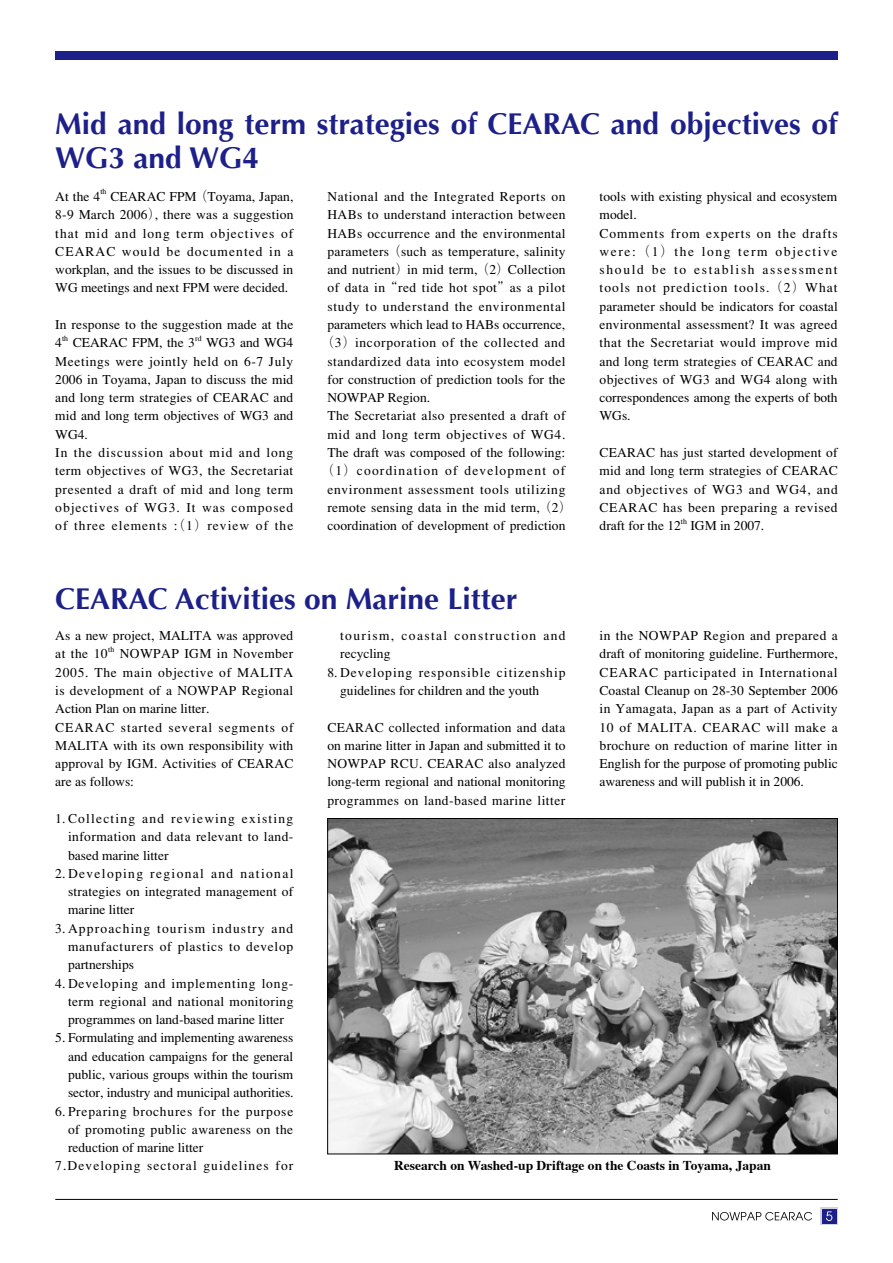
<style>
.page{position:relative;width:893px;height:1263px;background:#fff}
.page>*{position:absolute;margin:0;border:0;box-sizing:border-box;transform-origin:0 0}
.t1{font:700 30px/34px "Optima";color:#1d2088}
.t2{font:300 13.5px/18.3px "Ryumin";letter-spacing:.03em;color:#000;text-align:justify}
.t3{font:300 13.5px "Ryumin";color:#000}
.t4{font:300 13.5px "Ryumin";letter-spacing:.055em;color:#000}
.t5{font:300 13.5px/18.3px "Ryumin";letter-spacing:.005em;color:#000}
.t6{font:300 13.5px "Ryumin";letter-spacing:.01em;color:#000}
.t7{font:300 13.5px/18.3px "Ryumin";letter-spacing:.1em;color:#000}
.t8{font:300 13.5px/18.3px "Ryumin";letter-spacing:.075em;color:#000}
.t9{font:300 13.5px "Ryumin";letter-spacing:.05em;color:#000}
.t10{font:300 13.5px "Ryumin";letter-spacing:.09em;color:#000}
.t11{font:700 13.5px "Times";color:#000}
.t12{font:300 13.5px "Ryumin";letter-spacing:.06em;color:#000}
.t13{font:300 13.5px "Ryumin";letter-spacing:.08em;color:#000}
.t14{font:300 13.5px "Ryumin";letter-spacing:.085em;color:#000}
.t15{font:300 7.8px "Ryumin";color:#000}
</style>
<div class="page">
<img style="left:329px;top:820px;width:507px;height:332px">
<div style="left:821px;top:1208px;width:17px;height:17px;background:#d2d2e7"></div>
<div style="left:822px;top:1209px;width:15px;height:15px;background:#1d2088"></div>
<div style="left:55px;top:51px;width:783px;height:9px;background:#1d2088"></div>
<hr style="left:55px;top:1199px;width:783px;height:1px;background:#000">
<svg style="left:712px;top:1212px;width:100px;height:8px"></svg>
<svg style="left:826px;top:1211px;width:6px;height:10px"></svg>
<h1 class="t1" style="left:55px;top:108px;width:784px">Mid and long term strategies of CEARAC and objectives of<br>WG3 and WG4</h1>
<p class="t2" style="left:55px;top:188px;width:47px">At the 4</p>
<p class="t15" style="left:100px;top:187px;width:8px">th</p>
<p class="t2" style="left:55px;top:188px;width:240px;text-indent:55px">CEARAC FPM （Toyama, Japan, 8-9 March 2006）, there was a suggestion that mid and long term objectives of CEARAC would be documented in a workplan, and the issues to be discussed in WG meetings and next FPM were decided.</p>
<p class="t2" style="left:55px;top:316px;width:240px">In response to the suggestion made at the<br>4</p>
<p class="t2" style="left:327px;top:188px;width:240px">National and the Integrated Reports on</p>
<p class="t2" style="left:327px;top:206px;width:240px">HABs to understand interaction between</p>
<p class="t2" style="left:327px;top:225px;width:240px">HABs occurrence and the environmental</p>
<p class="t2" style="left:327px;top:243px;width:240px">parameters （such as temperature, salinity</p>
<p class="t2" style="left:327px;top:261px;width:240px">and nutrient）in mid term, （2）Collection</p>
<p class="t2" style="left:327px;top:279px;width:239px">of data in “red tide hot spot”as a pilot</p>
<p class="t4" style="left:327px;top:298px;width:240px">study to understand the environmental</p>
<p class="t3" style="left:327px;top:317px;width:239px">parameters which lead to HABs occurrence,</p>
<p class="t4" style="left:321px;top:335px;width:246px">（3）incorporation of the collected and</p>
<p class="t2" style="left:327px;top:353px;width:240px">standardized data into ecosystem model</p>
<p class="t5" style="left:327px;top:371px;width:240px">for construction of prediction tools for the</p>
<p class="t3" style="left:327px;top:390px;width:104px">NOWPAP Region.</p>
<p class="t2" style="left:327px;top:407px;width:240px">The Secretariat also presented a draft of</p>
<p class="t9" style="left:327px;top:426px;width:239px">mid and long term objectives of WG4.</p>
<p class="t6" style="left:327px;top:445px;width:239px">The draft was composed of the following:</p>
<p class="t10" style="left:321px;top:463px;width:246px">（1）coordination of development of</p>
<p class="t9" style="left:327px;top:481px;width:239px">environment assessment tools utilizing</p>
<p class="t2" style="left:327px;top:499px;width:246px">remote sensing data in the mid term, （2）</p>
<p class="t6" style="left:327px;top:518px;width:240px">coordination of development of prediction</p>
<p class="t2" style="left:600px;top:188px;width:240px;text-align:left">tools with existing physical and ecosystem model.<br>Comments from experts on the drafts were: （1） the long term objective should be to establish assessment tools not prediction tools. （2）What parameter should be indicators for coastal environmental assessment? It was agreed that the Secretariat would improve mid and long term strategies of CEARAC and objectives of WG3 and WG4 along with correspondences among the experts of both WGs.</p>
<p class="t2" style="left:600px;top:444px;width:240px">CEARAC has just started development of mid and long term strategies of CEARAC and objectives of WG3 and WG4, and CEARAC has been preparing a revised draft for the 12</p>
<p class="t15" style="left:62px;top:334px;width:8px">th</p>
<p class="t3" style="left:73px;top:335px;width:124px">CEARAC FPM, the 3</p>
<p class="t15" style="left:195px;top:334px;width:8px">rd</p>
<p class="t2" style="left:55px;top:334px;width:240px;text-align:left;text-indent:151px">WG3 and WG4<br>Meetings were jointly held on 6-7 July<br>2006 in Toyama, Japan to discuss the mid and long term strategies of CEARAC and mid and long term objectives of WG3 and<br>WG4.<br>In the discussion about mid and long term objectives of WG3, the Secretariat presented a draft of mid and long term objectives of WG3. It was composed of three elements :（1）review of the</p>
<p class="t15" style="left:681px;top:516px;width:8px">th</p>
<p class="t3" style="left:690px;top:518px;width:75px">IGM in 2007.</p>
<h1 class="t1" style="left:55px;top:582px;width:464px">CEARAC Activities on Marine Litter</h1>
<p class="t5" style="left:55px;top:627px;width:239px">As a new project, MALITA was approved at the 10</p>
<p class="t15" style="left:108px;top:645px;width:8px">th</p>
<p class="t2" style="left:55px;top:645px;width:240px;text-align:left;text-indent:64px">NOWPAP IGM in November<br>2005. The main objective of MALITA is development of a NOWPAP Regional<br>Action Plan on marine litter.<br>CEARAC started several segments of<br>MALITA with its own responsibility with approval by IGM. Activities of CEARAC are as follows:</p>
<p class="t10" style="left:55px;top:811px;width:240px">1.Collecting and reviewing existing</p>
<p class="t2" style="left:68px;top:828px;width:227px">information and data relevant to land-</p>
<p class="t3" style="left:68px;top:847px;width:102px">based marine litter</p>
<p class="t7" style="left:55px;top:865px;width:240px">2.Developing regional and national</p>
<p class="t2" style="left:68px;top:883px;width:227px">strategies on integrated management of</p>
<p class="t3" style="left:68px;top:902px;width:68px">marine litter</p>
<p class="t14" style="left:55px;top:920px;width:240px">3.Approaching tourism industry and</p>
<p class="t4" style="left:68px;top:939px;width:227px">manufacturers of plastics to develop</p>
<p class="t3" style="left:68px;top:957px;width:67px">partnerships</p>
<p class="t2" style="left:68px;top:974px;width:227px;text-indent:-13px">4. Developing and implementing long&shy;term regional and national monitoring programmes on land-based marine litter</p>
<p class="t2" style="left:68px;top:1029px;width:227px;text-indent:-13px">5. Formulating and implementing awareness and education campaigns for the general public, various groups within the tourism sector, industry and municipal authorities.</p>
<p class="t12" style="left:55px;top:1103px;width:240px">6. Preparing brochures for the purpose</p>
<p class="t2" style="left:68px;top:1121px;width:227px">of promoting public awareness on the</p>
<p class="t3" style="left:68px;top:1140px;width:137px">reduction of marine litter</p>
<p class="t13" style="left:55px;top:1158px;width:240px">7.Developing sectoral guidelines for</p>
<p class="t7" style="left:340px;top:627px;width:227px">tourism, coastal construction and recycling</p>
<p class="t8" style="left:340px;top:664px;width:227px;text-indent:-13px">8. Developing responsible citizenship guidelines for children and the youth</p>
<p class="t2" style="left:327px;top:718px;width:240px">CEARAC collected information and data on marine litter in Japan and submitted it to NOWPAP RCU. CEARAC also analyzed long-term regional and national monitoring programmes on land-based marine litter</p>
<p class="t2" style="left:600px;top:627px;width:240px">in the NOWPAP Region and prepared a draft of monitoring guideline. Furthermore, CEARAC participated in International Coastal Cleanup on 28-30 September 2006 in Yamagata, Japan as a part of Activity 10 of MALITA. CEARAC will make a brochure on reduction of marine litter in English for the purpose of promoting public awareness and will publish it in 2006.</p>
<p class="t11" style="left:394px;top:1152px;width:378px">Research on Washed-up Driftage on the Coasts in Toyama, Japan</p>
</div>
